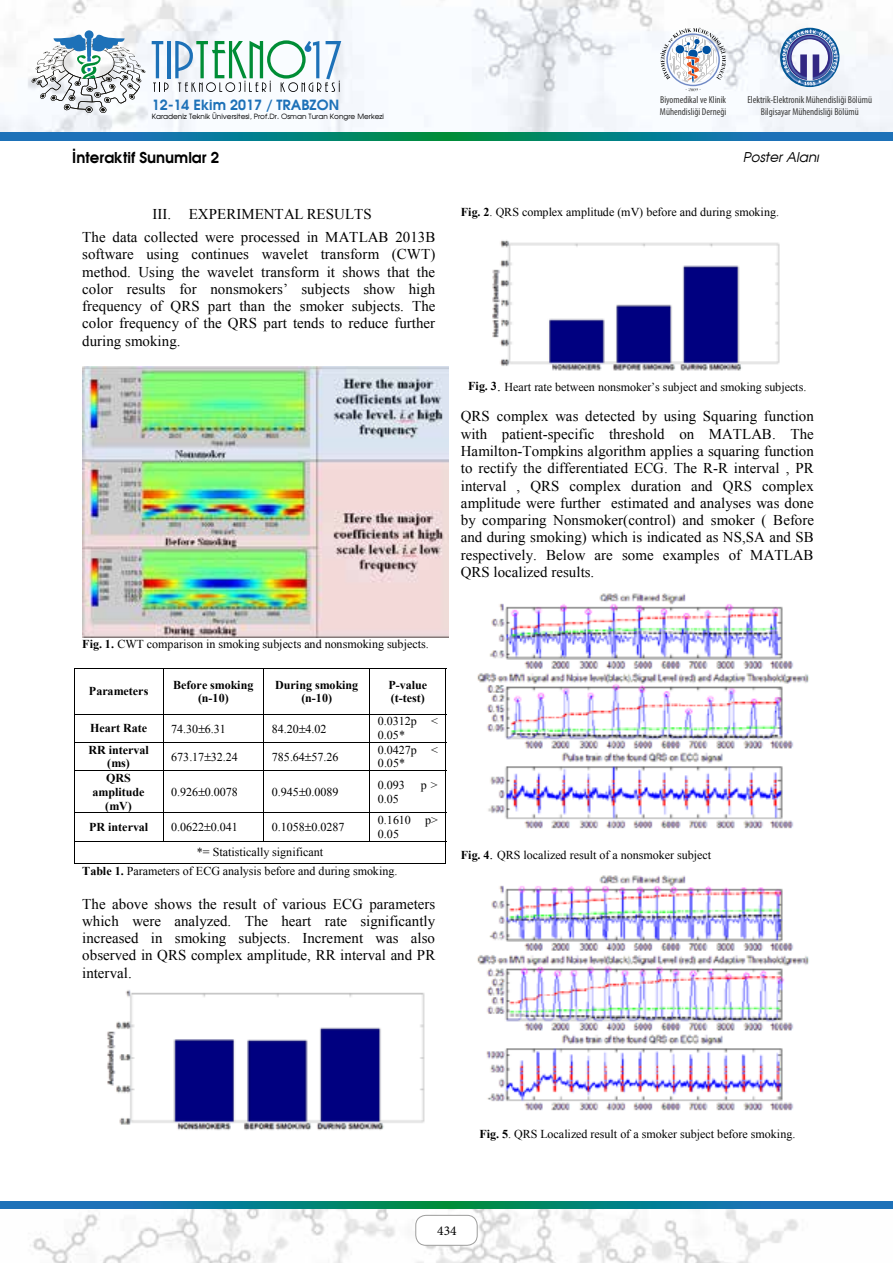
<style>
.page{position:relative;width:893px;height:1263px;background:#fff}
.page>*{position:absolute;margin:0;border:0;box-sizing:border-box;transform-origin:0 0}
.t1{font:15px/17.2px "Times New Roman";color:#000;text-align:justify}
.t2{font:700 15px "Avalon";color:#000}
.t3{font:700 14.1px "Avalon";color:#1d71b8}
.t4{font:italic 13.5px "Avalon";color:#000}
.t5{font:13.5px "Minion Pro";color:#000}
.t6{font:12px/13.8px "Times New Roman";color:#000}
.t7{font:700 12px/13.8px "Times New Roman";letter-spacing:-.005em;color:#000;text-align:center}
.t8{font:condensed 10.05px/12.1px "Myriad Pro";color:#3c3c3b;text-align:center}
.t9{font:7.2px "Avalon Plain";color:#000}
.s1{font-weight:700}
.s2{font-size:15px}
</style>
<div class="page">
<img style="left:0;top:0;width:893px;height:133px">
<svg style="left:152px;top:41px;width:17px;height:51px"></svg>
<hr style="left:167px;top:41px;width:3px;height:37px;background:#1d71b8">
<svg style="left:175px;top:40px;width:166px;height:52px"></svg>
<svg style="left:85px;top:30px;width:9px;height:9px"></svg>
<svg style="left:32px;top:34px;width:113px;height:79px"></svg>
<svg style="left:660px;top:28px;width:66px;height:63px"></svg>
<svg style="left:780px;top:28px;width:59px;height:59px"></svg>
<svg style="left:0;top:133px;width:893px;height:7px;background:#0c7c8e"></svg>
<img style="left:0;top:1208px;width:893px;height:55px">
<svg style="left:0;top:1201px;width:893px;height:7px;background:#0c7c8e"></svg>
<div style="left:416px;top:1215px;width:61px;height:30px;background:#fff;border-radius:10px"></div>
<div style="left:416px;top:1215px;width:61px;height:30px;border:1px solid #9d9d9c;border-radius:10px"></div>
<hr style="left:74px;top:668px;width:372px;height:1px;background:#000">
<hr style="left:74px;top:669px;width:1px;height:45px;background:#000">
<hr style="left:163px;top:669px;width:1px;height:45px;background:#000">
<hr style="left:263px;top:669px;width:1px;height:45px;background:#000">
<hr style="left:369px;top:669px;width:1px;height:45px;background:#000">
<hr style="left:446px;top:669px;width:1px;height:45px;background:#000">
<hr style="left:74px;top:714px;width:372px;height:1px;background:#000">
<hr style="left:74px;top:742px;width:372px;height:1px;background:#000">
<svg style="left:74px;top:715px;width:1px;height:55px"></svg>
<svg style="left:163px;top:715px;width:1px;height:55px"></svg>
<svg style="left:263px;top:715px;width:1px;height:55px"></svg>
<svg style="left:369px;top:715px;width:1px;height:55px"></svg>
<hr style="left:74px;top:770px;width:372px;height:1px;background:#000">
<hr style="left:74px;top:771px;width:1px;height:41px;background:#000">
<hr style="left:163px;top:771px;width:1px;height:41px;background:#000">
<hr style="left:263px;top:771px;width:1px;height:41px;background:#000">
<hr style="left:369px;top:771px;width:1px;height:41px;background:#000">
<hr style="left:446px;top:771px;width:1px;height:41px;background:#000">
<hr style="left:74px;top:812px;width:372px;height:1px;background:#000">
<svg style="left:163px;top:813px;width:1px;height:28px"></svg>
<svg style="left:263px;top:813px;width:1px;height:28px"></svg>
<svg style="left:369px;top:813px;width:1px;height:28px"></svg>
<hr style="left:74px;top:841px;width:372px;height:1px;background:#000">
<svg style="left:74px;top:813px;width:1px;height:50px"></svg>
<hr style="left:74px;top:863px;width:372px;height:1px;background:#000">
<img style="left:82px;top:367px;width:366px;height:270px">
<img style="left:107px;top:990px;width:318px;height:141px">
<img style="left:492px;top:240px;width:288px;height:131px">
<img style="left:477px;top:593px;width:333px;height:236px">
<img style="left:477px;top:875px;width:333px;height:236px">
<p class="t3" style="left:152px;top:95px;width:189px">12-14 Ekim 2017 / TRABZON</p>
<p class="t9" style="left:152px;top:112px;width:234px">Karadeniz Teknik Üniversitesi, Prof.Dr. Osman Turan Kongre Merkezi</p>
<p class="t8" style="left:660px;top:93px;width:68px;text-align:left">Biyomedikal ve Klinik<br>Mühendisliği Derneği</p>
<p class="t8" style="left:747px;top:93px;width:126px">Elektrik-Elektronik Mühendisliği Bölümü<br>Bilgisayar Mühendisliği Bölümü</p>
<p class="t2" style="left:72px;top:148px;width:148px">İnteraktif Sunumlar 2</p>
<p class="t4" style="left:743px;top:149px;width:78px">Poster Alanı</p>
<p class="t1" style="left:82px;top:202px;width:355px;line-height:23.2px;text-align:center">III. EXPERIMENTAL RESULTS<br>The data collected were processed in MATLAB 2013B</p>
<p class="t1" style="left:82px;top:245px;width:355px">software using continues wavelet transform (CWT) method. Using the wavelet transform it shows that the color results for nonsmokers’ subjects show high frequency of QRS part than the smoker subjects. The color frequency of the QRS part tends to reduce further during smoking.</p>
<p class="t6" style="left:461px;top:205px;width:320px"><span class="s1">Fig. 2</span>. QRS complex amplitude (mV) before and during smoking.</p>
<p class="t6" style="left:468px;top:379px;width:340px"><span class="s1">Fig. 3</span><span class="s2">.</span> Heart rate between nonsmoker’s subject and smoking subjects.</p>
<p class="t1" style="left:461px;top:408px;width:355px">QRS complex was detected by using Squaring function with patient-specific threshold on MATLAB. The Hamilton-Tompkins algorithm applies a squaring function to rectify the differentiated ECG. The R-R interval , PR interval , QRS complex duration and QRS complex amplitude were further estimated and analyses was done by comparing Nonsmoker(control) and smoker ( Before and during smoking) which is indicated as NS,SA and SB respectively. Below are some examples of MATLAB QRS localized results.</p>
<p class="t6" style="left:82px;top:637px;width:348px"><span class="s1">Fig. 1.</span> CWT comparison in smoking subjects and nonsmoking subjects.</p>
<p class="t7" style="left:89px;top:684px;width:61px">Parameters</p>
<p class="t7" style="left:173px;top:677px;width:82px">Before smoking (n-10)</p>
<p class="t7" style="left:275px;top:677px;width:84px">During smoking (n-10)</p>
<p class="t7" style="left:388px;top:677px;width:40px;text-align:left">P-value (t-test)</p>
<p class="t7" style="left:90px;top:721px;width:59px">Heart Rate</p>
<p class="t6" style="left:171px;top:721px;width:56px">74.30 6.31</p>
<p class="t6" style="left:272px;top:721px;width:56px">84.20 4.02</p>
<p class="t6" style="left:378px;top:714px;width:62px">0.0312p &lt;<br>0.05*</p>
<p class="t7" style="left:88px;top:743px;width:62px">RR interval (ms)</p>
<p class="t6" style="left:171px;top:750px;width:68px">673.17 32.24</p>
<p class="t6" style="left:272px;top:750px;width:68px">785.64 57.26</p>
<p class="t6" style="left:378px;top:742px;width:62px">0.0427p &lt;<br>0.05*</p>
<p class="t7" style="left:93px;top:771px;width:53px">QRS amplitude (mV)</p>
<p class="t6" style="left:378px;top:778px;width:29px">0.093</p>
<p class="t6" style="left:421px;top:778px;width:18px">p &gt;</p>
<p class="t6" style="left:378px;top:791px;width:23px">0.05</p>
<p class="t6" style="left:171px;top:785px;width:68px">0.926 0.0078</p>
<p class="t6" style="left:272px;top:785px;width:68px">0.945 0.0089</p>
<p class="t7" style="left:89px;top:820px;width:61px">PR interval</p>
<p class="t6" style="left:171px;top:820px;width:68px">0.0622 0.041</p>
<p class="t6" style="left:272px;top:820px;width:74px">0.1058 0.0287</p>
<p class="t6" style="left:378px;top:813px;width:62px">0.1610 p&gt;<br>0.05</p>
<p class="t6" style="left:82px;top:843px;width:317px;line-height:18.6px;text-indent:115px">*= Statistically significant<br><span class="s1">Table 1.</span> Parameters of ECG analysis before and during smoking.</p>
<p class="t1" style="left:82px;top:895px;width:355px">The above shows the result of various ECG parameters which were analyzed. The heart rate significantly increased in smoking subjects. Increment was also observed in QRS complex amplitude, RR interval and PR interval.</p>
<p class="t6" style="left:461px;top:848px;width:252px"><span class="s1">Fig. 4</span><span class="s2">.</span> QRS localized result of a nonsmoker subject</p>
<p class="t6" style="left:479px;top:1127px;width:317px"><span class="s1">Fig. 5</span>. QRS Localized result of a smoker subject before smoking.</p>
<p class="t5" style="left:437px;top:1222px;width:21px">434</p>
</div>
